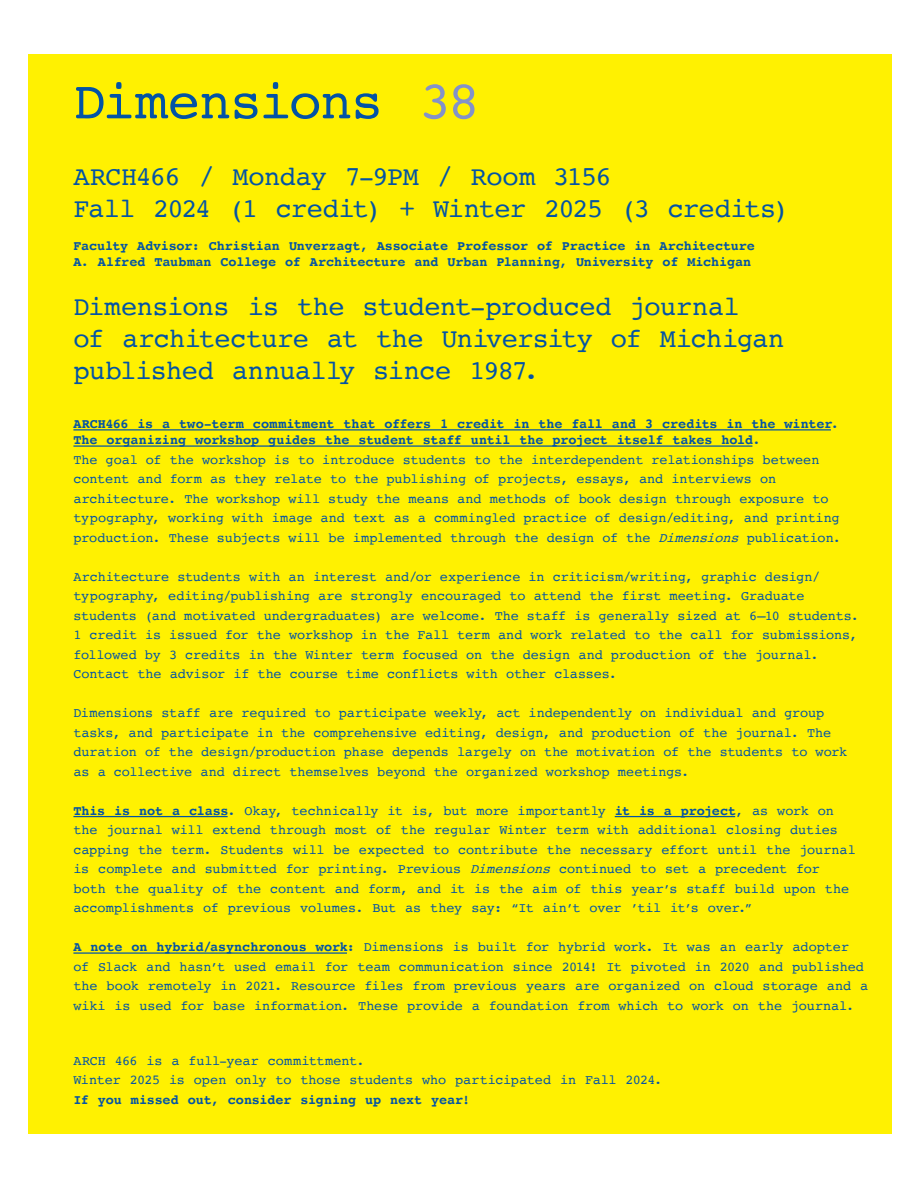
<style>
.page{position:relative;width:918px;height:1188px;background:#fff}
.page>*{position:absolute;margin:0;border:0;box-sizing:border-box;transform-origin:0 0}
.t1{font:54px "Courier";letter-spacing:-.025em;color:#0353a5}
.t2{font:27px/32.4px "Courier";letter-spacing:-.025em;color:#0353a5}
.t3{font:13.5px/19.5px "Courier";letter-spacing:-.005em;color:#0353a5}
.t4{font:700 13.5px/16.2px "Courier";letter-spacing:-.01em;color:#0353a5}
.s1{color:#8392c9}
.s2{font-style:italic}
.s3{font-weight:700}
</style>
<div class="page">
<div style="left:28px;top:54px;width:864px;height:1080px;background:#fff101"></div>
<hr style="left:73px;top:429px;width:758px;height:1px;background:#0353a5">
<hr style="left:73px;top:445px;width:679px;height:2px;background:#0353a5">
<hr style="left:73px;top:816px;width:155px;height:1px;background:#0353a5">
<hr style="left:615px;top:816px;width:120px;height:1px;background:#0353a5">
<hr style="left:73px;top:952px;width:274px;height:2px;background:#0353a5">
<p class="t1" style="left:73px;top:60px;width:408px">Dimensions <span class="s1">38</span></p>
<p class="t2" style="left:73px;top:160px;width:540px">ARCH466 / Monday 7-9PM / Room 3156</p>
<p class="t2" style="left:73px;top:192px;width:717px">Fall 2024 (1 credit) + Winter 2025 (3 credits)</p>
<p class="t4" style="left:73px;top:237px;width:683px">Faculty Advisor: Christian Unverzagt, Associate Professor of Practice in Architecture</p>
<p class="t4" style="left:73px;top:253px;width:679px">A. Alfred Taubman College of Architecture and Urban Planning, University of Michigan</p>
<p class="t2" style="left:73px;top:289px;width:668px">Dimensions is the student-produced journal</p>
<p class="t2" style="left:73px;top:322px;width:713px">of architecture at the University of Michigan published annually since 1987.</p>
<p class="t4" style="left:73px;top:415px;width:767px">ARCH466 is a two-term commitment that offers 1 credit in the fall and 3 credits in the winter.<br>The organizing workshop guides the student staff until the project itself takes hold.</p>
<p class="t3" style="left:73px;top:449px;width:769px">The goal of the workshop is to introduce students to the interdependent relationships between content and form as they relate to the publishing of projects, essays, and interviews on architecture. The workshop will study the means and methods of book design through exposure to typography, working with image and text as a commingled practice of design/editing, and printing production. These subjects will be implemented through the design of the <span class="s2">Dimensions</span> publication.</p>
<p class="t3" style="left:73px;top:566px;width:787px">Architecture students with an interest and/or experience in criticism/writing, graphic design/ typography, editing/publishing are strongly encouraged to attend the first meeting. Graduate students (and motivated undergraduates) are welcome. The staff is generally sized at 6–10 students.<br>1 credit is issued for the workshop in the Fall term and work related to the call for submissions, followed by 3 credits in the Winter term focused on the design and production of the journal.<br>Contact the advisor if the course time conflicts with other classes.</p>
<p class="t3" style="left:73px;top:703px;width:775px">Dimensions staff are required to participate weekly, act independently on individual and group tasks, and participate in the comprehensive editing, design, and production of the journal. The duration of the design/production phase depends largely on the motivation of the students to work as a collective and direct themselves beyond the organized workshop meetings.</p>
<p class="t3" style="left:73px;top:800px;width:784px"><span class="s3">This is not a class.</span> Okay, technically it is, but more importantly <span class="s3">it is a project</span>, as work on the journal will extend through most of the regular Winter term with additional closing duties capping the term. Students will be expected to contribute the necessary effort until the journal is complete and submitted for printing. Previous <span class="s2">Dimensions</span> continued to set a precedent for<br>both the quality of the content and form, and it is the aim of this year’s staff build upon the accomplishments of previous volumes. But as they say: “It ain’t over ’til it’s over.”</p>
<p class="t3" style="left:73px;top:937px;width:796px"><span class="s3">A note on hybrid/asynchronous work:</span> Dimensions is built for hybrid work. It was an early adopter<br>of Slack and hasn’t used email for team communication since 2014! It pivoted in 2020 and published the book remotely in 2021. Resource files from previous years are organized on cloud storage and a wiki is used for base information. These provide a foundation from which to work on the journal.</p>
<p class="t3" style="left:73px;top:1050px;width:293px">ARCH 466 is a full-year committment.</p>
<p class="t3" style="left:73px;top:1070px;width:590px">Winter 2025 is open only to those students who participated in Fall 2024.</p>
<p class="t4" style="left:73px;top:1091px;width:398px">If you missed out, consider signing up next year!</p>
</div>
